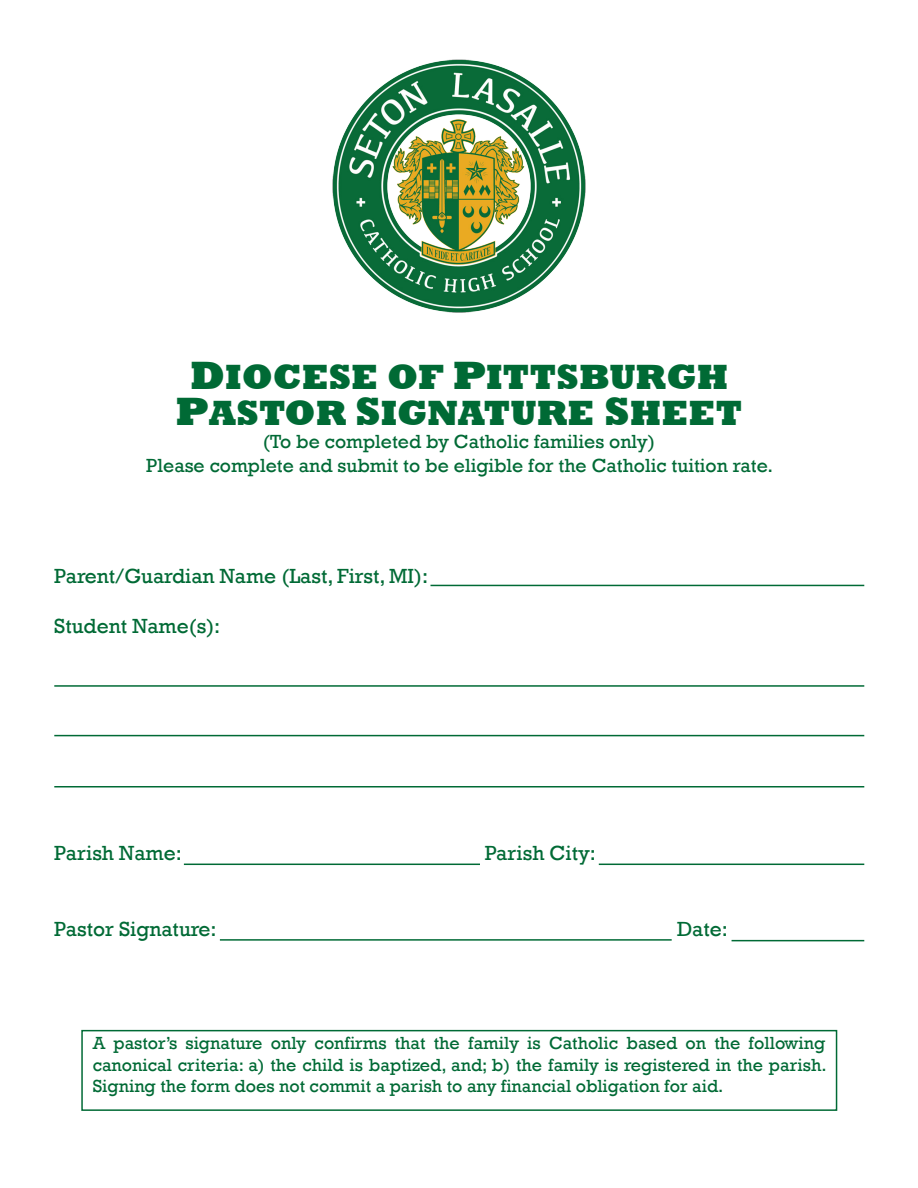
<style>
.page{position:relative;width:918px;height:1188px;background:#fff}
.page>*{position:absolute;margin:0;border:0;box-sizing:border-box;transform-origin:0 0}
.t1{font:800 36px "Rockwell";color:#006a35}
.t2{font:21px "Rockwell";color:#006a35}
.t3{font:19.5px "Rockwell";color:#006a35}
.t4{font:18px/21.6px "Rockwell";color:#006a35;text-align:justify}
.s1{font-size:40.5px}
</style>
<div class="page">
<img style="left:332px;top:59px;width:254px;height:254px">
<div style="left:81px;top:1030px;width:756px;height:81px;border:2px solid #006a35"></div>
<hr style="left:54px;top:685px;width:810px;height:2px;background:#006a35">
<hr style="left:54px;top:735px;width:810px;height:1px;background:#006a35">
<hr style="left:54px;top:786px;width:810px;height:2px;background:#006a35">
<hr style="left:430px;top:585px;width:434px;height:1px;background:#006a35">
<hr style="left:184px;top:864px;width:296px;height:1px;background:#006a35">
<hr style="left:599px;top:864px;width:265px;height:1px;background:#006a35">
<hr style="left:220px;top:939px;width:452px;height:2px;background:#006a35">
<hr style="left:732px;top:940px;width:132px;height:1px;background:#006a35">
<p class="t1" style="left:190px;top:356px;width:540px"><span class="s1">D</span>IOCESE OF <span class="s1">P</span>ITTSBURGH</p>
<p class="t1" style="left:176px;top:392px;width:568px"><span class="s1">P</span>ASTOR <span class="s1">S</span>IGNATURE <span class="s1">S</span>HEET</p>
<p class="t3" style="left:263px;top:431px;width:394px">(To be completed by Catholic families only)</p>
<p class="t3" style="left:146px;top:454px;width:628px">Please complete and submit to be eligible for the Catholic tuition rate.</p>
<p class="t2" style="left:54px;top:564px;width:375px">Parent/Guardian Name (Last, First, MI):</p>
<p class="t2" style="left:54px;top:614px;width:168px">Student Name(s):</p>
<p class="t2" style="left:54px;top:841px;width:129px">Parish Name:</p>
<p class="t2" style="left:485px;top:841px;width:113px">Parish City:</p>
<p class="t2" style="left:54px;top:917px;width:164px">Pastor Signature:</p>
<p class="t2" style="left:677px;top:917px;width:52px">Date:</p>
<p class="t4" style="left:93px;top:1033px;width:735px">A pastor’s signature only confirms that the family is Catholic based on the following canonical criteria: a) the child is baptized, and; b) the family is registered in the parish.<br>Signing the form does not commit a parish to any financial obligation for aid.</p>
</div>
